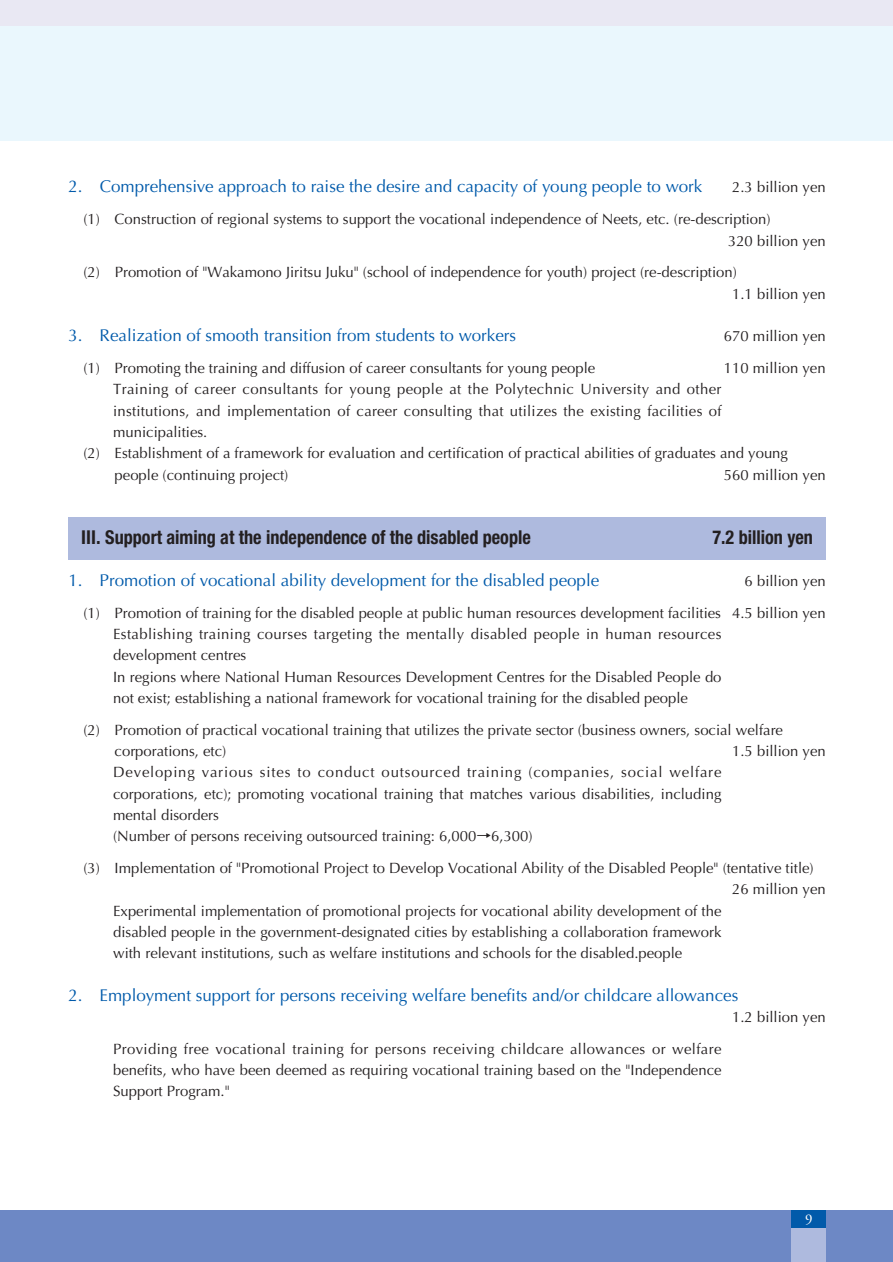
<style>
.page{position:relative;width:893px;height:1262px;background:#fff}
.page>*{position:absolute;margin:0;border:0;box-sizing:border-box;transform-origin:0 0}
.t1{font:700 condensed 19.2px "Helvetica Neue";color:#231f20}
.t2{font:700 condensed 19.2px "Helvetica Neue";color:#231f20;scale:.95 1}
.t3{font:16.95px "Optima";color:#015aaa}
.t4{font:14.85px/21.3px "Optima";color:#231f20}
.t5{font:14.85px "Optima";letter-spacing:.025em;color:#231f20}
.t6{font:14.85px "Adobe Garamond";color:#fff}
.s1{font-family:"Shin Go";font-weight:500}
</style>
<div class="page">
<div style="left:0;top:0;width:892px;height:26px;background:#e9e8f3"></div>
<div style="left:0;top:26px;width:892px;height:115px;background:#eaf7fd"></div>
<div style="left:0;top:1210px;width:793px;height:52px;background:#6d88c5"></div>
<div style="left:825px;top:1210px;width:67px;height:52px;background:#6d88c5"></div>
<div style="left:791px;top:1210px;width:34px;height:52px;background:#aebade"></div>
<div style="left:791px;top:1210px;width:34px;height:17px;background:#015aaa"></div>
<div style="left:68px;top:517px;width:757px;height:43px;background:#aebade"></div>
<p class="t3" style="left:68px;top:180px;width:635px">2. Comprehensive approach to raise the desire and capacity of young people to work</p>
<p class="t4" style="left:83px;top:173px;width:743px;line-height:32px;text-indent:649px">2.3 billion yen (1) Construction of regional systems to support the vocational independence of Neets, etc. (re-description)</p>
<p class="t4" style="left:83px;top:226px;width:743px;line-height:32px;text-indent:644px">320 billion yen (2) Promotion of "Wakamono Jiritsu Juku" (school of independence for youth) project (re-description)</p>
<p class="t4" style="left:732px;top:284px;width:95px">1.1 billion yen</p>
<p class="t3" style="left:68px;top:328px;width:449px">3. Realization of smooth transition from students to workers</p>
<p class="t4" style="left:724px;top:327px;width:103px">670 million yen</p>
<p class="t4" style="left:83px;top:359px;width:513px">(1) Promoting the training and diffusion of career consultants for young people</p>
<p class="t4" style="left:724px;top:359px;width:103px">110 million yen</p>
<p class="t5" style="left:113px;top:383px;width:610px">Training of career consultants for young people at the Polytechnic University and other</p>
<p class="t4" style="left:113px;top:401px;width:610px">institutions, and implementation of career consulting that utilizes the existing facilities of</p>
<p class="t4" style="left:113px;top:423px;width:96px">municipalities.</p>
<p class="t4" style="left:83px;top:444px;width:706px">(2) Establishment of a framework for evaluation and certification of practical abilities of graduates and young</p>
<p class="t4" style="left:115px;top:465px;width:175px">people (continuing project)</p>
<p class="t4" style="left:724px;top:465px;width:103px">560 million yen</p>
<p class="t1" style="left:81px;top:530px;width:451px">III. Support aiming at the independence of the disabled people</p>
<p class="t2" style="left:712px;top:530px;width:107px">7.2 billion yen</p>
<p class="t3" style="left:68px;top:573px;width:532px">1. Promotion of vocational ability development for the disabled people</p>
<p class="t4" style="left:83px;top:566px;width:743px;line-height:32px;text-align:right">6 billion yen<br>(1) Promotion of training for the disabled people at public human resources development facilities 4.5 billion yen</p>
<p class="t4" style="left:113px;top:625px;width:610px">Establishing training courses targeting the mentally disabled people in human resources development centres<br>In regions where National Human Resources Development Centres for the Disabled People do not exist; establishing a national framework for vocational training for the disabled people</p>
<p class="t4" style="left:115px;top:720px;width:670px;text-indent:-31px">(2) Promotion of practical vocational training that utilizes the private sector (business owners, social welfare corporations, etc)</p>
<p class="t4" style="left:732px;top:741px;width:95px">1.5 billion yen</p>
<p class="t4" style="left:113px;top:763px;width:610px">Developing various sites to conduct outsourced training (companies, social welfare corporations, etc); promoting vocational training that matches various disabilities, including mental disorders<br>(Number of persons receiving outsourced training: 6,000<span class="s1">→</span>6,300)</p>
<p class="t4" style="left:83px;top:858px;width:731px">(3) Implementation of "Promotional Project to Develop Vocational Ability of the Disabled People" (tentative title)</p>
<p class="t4" style="left:732px;top:880px;width:95px">26 million yen</p>
<p class="t4" style="left:113px;top:901px;width:609px">Experimental implementation of promotional projects for vocational ability development of the</p>
<p class="t4" style="left:113px;top:922px;width:610px">disabled people in the government-designated cities by establishing a collaboration framework</p>
<p class="t4" style="left:113px;top:943px;width:570px">with relevant institutions, such as welfare institutions and schools for the disabled.people</p>
<p class="t3" style="left:68px;top:987px;width:671px">2. Employment support for persons receiving welfare benefits and/or childcare allowances</p>
<p class="t4" style="left:732px;top:1007px;width:95px">1.2 billion yen</p>
<p class="t4" style="left:113px;top:1039px;width:610px;text-align:justify">Providing free vocational training for persons receiving childcare allowances or welfare benefits, who have been deemed as requiring vocational training based on the "Independence Support Program."</p>
<p class="t6" style="left:805px;top:1213px;width:9px">9</p>
</div>
